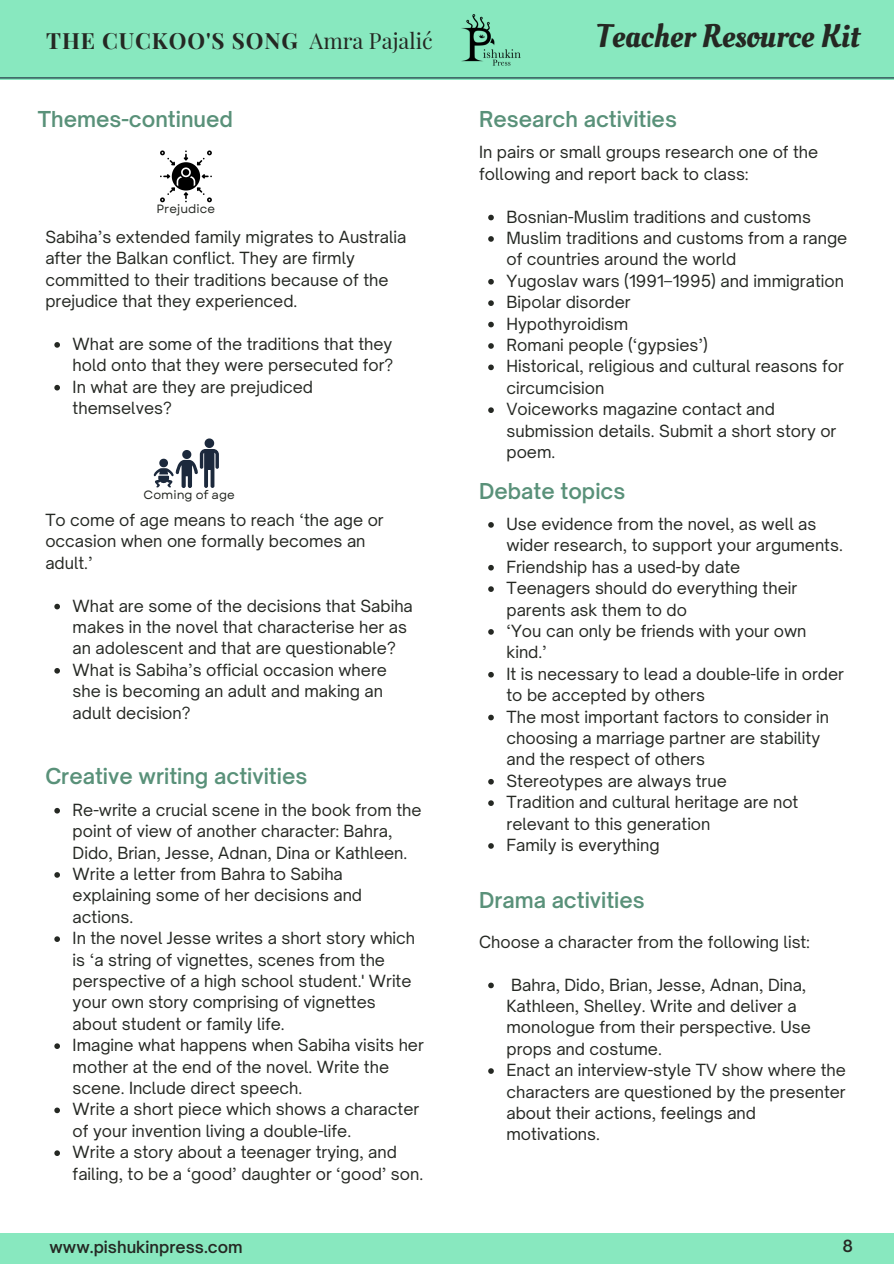
<style>
.page{position:relative;width:894px;height:1264px;background:#fff}
.page>*{position:absolute;margin:0;border:0;box-sizing:border-box;transform-origin:0 0}
.t1{font:32.55px "Oleo Script";color:#252823}
.t2{font:700 22.35px "Playfair Display";letter-spacing:.04em;color:#252823}
.t3{font:21.9px "Playfair Display";color:#252823}
.t4{font:600 21px "Open Sauce One";color:#599179}
.t5{font:16.05px/21.5px "Open Sauce One";color:#252823}
.t6{font:600 16.05px "Open Sauce One";color:#252823}
.t7{font:12px "Garet";color:#252823}
</style>
<div class="page">
<div style="left:0;top:1232px;width:893px;height:31px;background:#88e8bf"></div>
<div style="left:0;top:0;width:893px;height:80px;background:#88e8bf"></div>
<hr style="left:0;top:77px;width:893px;height:1px;background:#1c293c">
<img style="left:461px;top:14px;width:60px;height:52px">
<svg style="left:154px;top:438px;width:65px;height:50px"></svg>
<svg style="left:160px;top:150px;width:52px;height:52px"></svg>
<svg style="left:54px;top:808px;width:6px;height:5px"></svg>
<svg style="left:54px;top:872px;width:6px;height:5px"></svg>
<svg style="left:54px;top:936px;width:6px;height:6px"></svg>
<svg style="left:54px;top:1043px;width:6px;height:5px"></svg>
<svg style="left:54px;top:1107px;width:6px;height:6px"></svg>
<svg style="left:54px;top:1150px;width:6px;height:5px"></svg>
<svg style="left:488px;top:982px;width:5px;height:6px"></svg>
<svg style="left:488px;top:1068px;width:5px;height:5px"></svg>
<svg style="left:488px;top:215px;width:5px;height:5px"></svg>
<svg style="left:488px;top:236px;width:5px;height:6px"></svg>
<svg style="left:488px;top:279px;width:5px;height:5px"></svg>
<svg style="left:488px;top:300px;width:5px;height:6px"></svg>
<svg style="left:488px;top:322px;width:5px;height:5px"></svg>
<svg style="left:488px;top:343px;width:5px;height:6px"></svg>
<svg style="left:488px;top:364px;width:5px;height:6px"></svg>
<svg style="left:488px;top:407px;width:5px;height:6px"></svg>
<svg style="left:488px;top:522px;width:5px;height:5px"></svg>
<svg style="left:488px;top:565px;width:5px;height:5px"></svg>
<svg style="left:488px;top:586px;width:5px;height:6px"></svg>
<svg style="left:488px;top:629px;width:5px;height:5px"></svg>
<svg style="left:488px;top:672px;width:5px;height:5px"></svg>
<svg style="left:488px;top:714px;width:5px;height:6px"></svg>
<svg style="left:488px;top:779px;width:5px;height:5px"></svg>
<svg style="left:488px;top:800px;width:5px;height:6px"></svg>
<svg style="left:488px;top:843px;width:5px;height:5px"></svg>
<svg style="left:54px;top:603px;width:6px;height:6px"></svg>
<svg style="left:54px;top:668px;width:6px;height:5px"></svg>
<svg style="left:54px;top:342px;width:6px;height:6px"></svg>
<svg style="left:54px;top:385px;width:6px;height:5px"></svg>
<p class="t2" style="left:46px;top:25px;width:253px">THE CUCKOO'S SONG</p>
<p class="t3" style="left:309px;top:25px;width:124px">Amra Pajalić</p>
<p class="t1" style="left:596px;top:15px;width:265px">Teacher Resource Kit</p>
<p class="t4" style="left:38px;top:106px;width:196px">Themes-continued</p>
<p class="t4" style="left:479px;top:106px;width:199px">Research activities</p>
<p class="t5" style="left:479px;top:141px;width:340px">In pairs or small groups research one of the following and report back to class:</p>
<p class="t7" style="left:156px;top:200px;width:60px">Prejudice</p>
<p class="t5" style="left:45px;top:226px;width:362px">Sabiha’s extended family migrates to Australia after the Balkan conflict. They are firmly committed to their traditions because of the prejudice that they experienced.</p>
<p class="t5" style="left:73px;top:333px;width:322px">What are some of the traditions that they hold onto that they were persecuted for?</p>
<p class="t5" style="left:73px;top:376px;width:242px">In what are they are prejudiced themselves?</p>
<p class="t7" style="left:143px;top:486px;width:93px">Coming of age</p>
<p class="t5" style="left:45px;top:509px;width:340px">To come of age means to reach ‘the age or occasion when one formally becomes an adult.’</p>
<p class="t5" style="left:73px;top:595px;width:341px">What are some of the decisions that Sabiha makes in the novel that characterise her as an adolescent and that are questionable?</p>
<p class="t5" style="left:73px;top:659px;width:316px">What is Sabiha’s official occasion where she is becoming an adult and making an adult decision?</p>
<p class="t4" style="left:45px;top:762px;width:263px">Creative writing activities</p>
<p class="t5" style="left:73px;top:799px;width:350px">Re-write a crucial scene in the book from the point of view of another character: Bahra,<br>Dido, Brian, Jesse, Adnan, Dina or Kathleen.</p>
<p class="t5" style="left:73px;top:863px;width:291px">Write a letter from Bahra to Sabiha explaining some of her decisions and actions.</p>
<p class="t5" style="left:73px;top:927px;width:344px">In the novel Jesse writes a short story which is ‘a string of vignettes, scenes from the perspective of a high school student.' Write your own story comprising of vignettes about student or family life.</p>
<p class="t5" style="left:73px;top:1034px;width:352px">Imagine what happens when Sabiha visits her mother at the end of the novel. Write the scene. Include direct speech.</p>
<p class="t5" style="left:73px;top:1098px;width:348px">Write a short piece which shows a character of your invention living a double-life.</p>
<p class="t5" style="left:73px;top:1141px;width:352px">Write a story about a teenager trying, and failing, to be a ‘good’ daughter or ‘good’ son.</p>
<p class="t6" style="left:50px;top:1236px;width:194px">www.pishukinpress.com</p>
<p class="t5" style="left:506px;top:206px;width:306px">Bosnian-Muslim traditions and customs</p>
<p class="t5" style="left:506px;top:227px;width:342px">Muslim traditions and customs from a range of countries around the world</p>
<p class="t5" style="left:506px;top:270px;width:339px">Yugoslav wars (1991–1995) and immigration</p>
<p class="t5" style="left:506px;top:291px;width:126px">Bipolar disorder</p>
<p class="t5" style="left:506px;top:313px;width:123px">Hypothyroidism</p>
<p class="t5" style="left:506px;top:334px;width:203px">Romani people (‘gypsies’)</p>
<p class="t5" style="left:506px;top:355px;width:339px">Historical, religious and cultural reasons for circumcision</p>
<p class="t5" style="left:506px;top:398px;width:331px">Voiceworks magazine contact and submission details. Submit a short story or poem.</p>
<p class="t4" style="left:479px;top:477px;width:148px">Debate topics</p>
<p class="t5" style="left:506px;top:513px;width:338px">Use evidence from the novel, as well as wider research, to support your arguments.</p>
<p class="t5" style="left:506px;top:556px;width:235px">Friendship has a used-by date</p>
<p class="t5" style="left:506px;top:577px;width:292px">Teenagers should do everything their parents ask them to do</p>
<p class="t5" style="left:506px;top:620px;width:301px">‘You can only be friends with your own kind.’</p>
<p class="t5" style="left:506px;top:663px;width:339px">It is necessary to lead a double-life in order to be accepted by others</p>
<p class="t5" style="left:506px;top:705px;width:324px">The most important factors to consider in choosing a marriage partner are stability and the respect of others</p>
<p class="t5" style="left:506px;top:770px;width:222px">Stereotypes are always true</p>
<p class="t5" style="left:506px;top:791px;width:293px">Tradition and cultural heritage are not relevant to this generation</p>
<p class="t5" style="left:506px;top:834px;width:155px">Family is everything</p>
<p class="t4" style="left:479px;top:886px;width:167px">Drama activities</p>
<p class="t5" style="left:479px;top:930px;width:332px">Choose a character from the following list:</p>
<p class="t5" style="left:506px;top:973px;width:306px">Bahra, Dido, Brian, Jesse, Adnan, Dina, Kathleen, Shelley. Write and deliver a monologue from their perspective. Use props and costume.</p>
<p class="t5" style="left:506px;top:1059px;width:341px">Enact an interview-style TV show where the characters are questioned by the presenter about their actions, feelings and motivations.</p>
<p class="t6" style="left:842px;top:1235px;width:12px">8</p>
</div>
